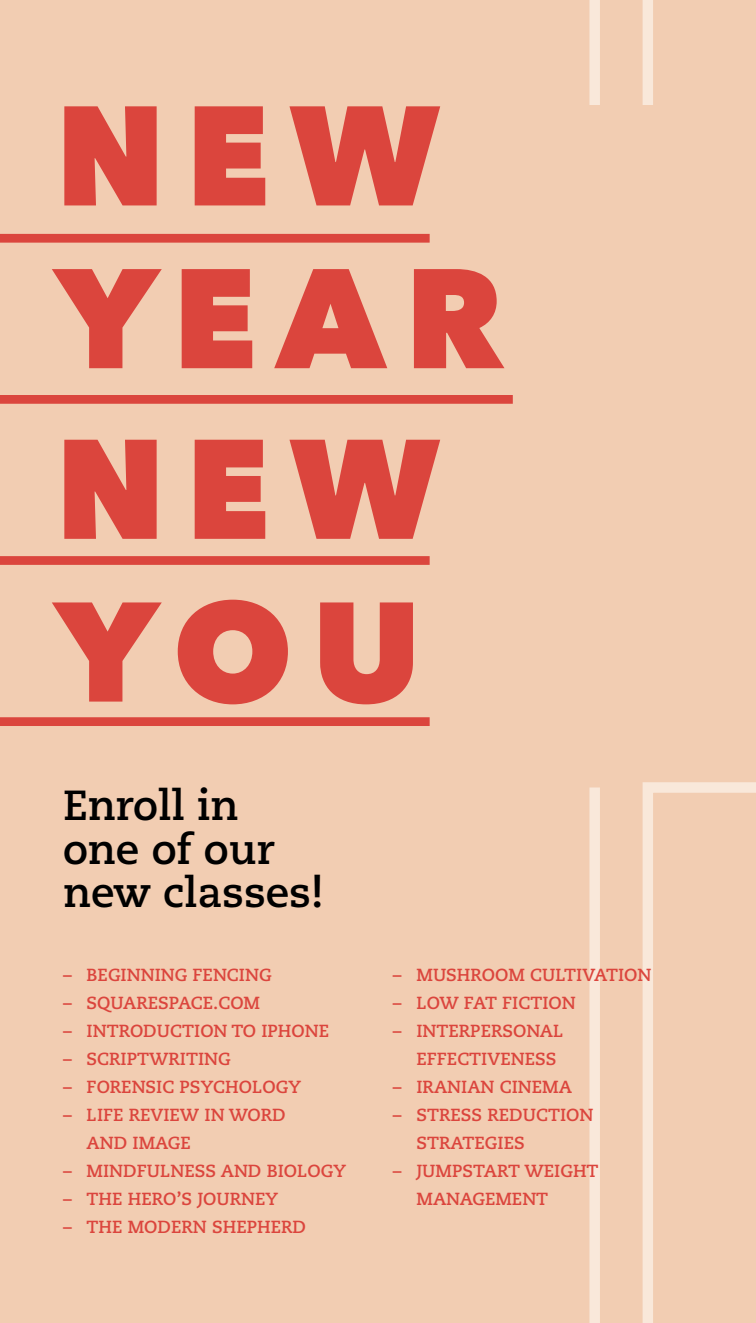
<style>
.page{position:relative;width:756px;height:1323px;background:#f2cdb2}
.page>*{position:absolute;margin:0;border:0;box-sizing:border-box;transform-origin:0 0}
.t1{font:800 140px/162.8px "Avenir Next LT Pro";letter-spacing:.14em;color:#db453d}
.t2{font:700 42px/43.8px "Caecilia LT Std";color:#000}
.t3{font:700 17.5px/28px "Caecilia LT Std";color:#db453d}
</style>
<div class="page">
<div style="left:0;top:234px;width:430px;height:9px;background:#db453d"></div>
<div style="left:0;top:395px;width:513px;height:9px;background:#db453d"></div>
<div style="left:0;top:556px;width:430px;height:9px;background:#db453d"></div>
<div style="left:0;top:717px;width:430px;height:9px;background:#db453d"></div>
<div style="left:589px;top:0;width:11px;height:105px;background:#f9e8da"></div>
<div style="left:643px;top:0;width:10px;height:105px;background:#f9e8da"></div>
<div style="left:589px;top:788px;width:11px;height:535px;background:#f9e8da"></div>
<svg style="left:642px;top:782px;width:114px;height:541px"></svg>
<p class="t1" style="left:55px;top:74px;width:451px">NEW<br>YEAR</p>
<p class="t1" style="left:55px;top:407px;width:387px">NEW<br>YOU</p>
<p class="t2" style="left:63px;top:784px;width:262px">Enroll in one of our new classes!</p>
<p class="t3" style="left:63px;top:962px;width:210px">– BEGINNING FENCING</p>
<p class="t3" style="left:63px;top:990px;width:199px">– SQUARESPACE.COM</p>
<p class="t3" style="left:63px;top:1018px;width:268px">– INTRODUCTION TO IPHONE</p>
<p class="t3" style="left:63px;top:1046px;width:169px">– SCRIPTWRITING</p>
<p class="t3" style="left:63px;top:1074px;width:240px">– FORENSIC PSYCHOLOGY</p>
<p class="t3" style="left:87px;top:1102px;width:201px;text-indent:-24px">– LIFE REVIEW IN WORD<br>AND IMAGE</p>
<p class="t3" style="left:63px;top:1158px;width:285px">– MINDFULNESS AND BIOLOGY</p>
<p class="t3" style="left:63px;top:1186px;width:217px">– THE HERO’S JOURNEY</p>
<p class="t3" style="left:63px;top:1214px;width:245px">– THE MODERN SHEPHERD</p>
<p class="t3" style="left:393px;top:962px;width:260px">– MUSHROOM CULTIVATION</p>
<p class="t3" style="left:393px;top:990px;width:184px">– LOW FAT FICTION</p>
<p class="t3" style="left:416px;top:1018px;width:149px;text-indent:-24px">– INTERPERSONAL<br>EFFECTIVENESS</p>
<p class="t3" style="left:393px;top:1074px;width:181px">– IRANIAN CINEMA</p>
<p class="t3" style="left:416px;top:1102px;width:178px;text-indent:-24px">– STRESS REDUCTION<br>STRATEGIES</p>
<p class="t3" style="left:416px;top:1158px;width:184px;text-indent:-24px">– JUMPSTART WEIGHT<br>MANAGEMENT</p>
</div>
